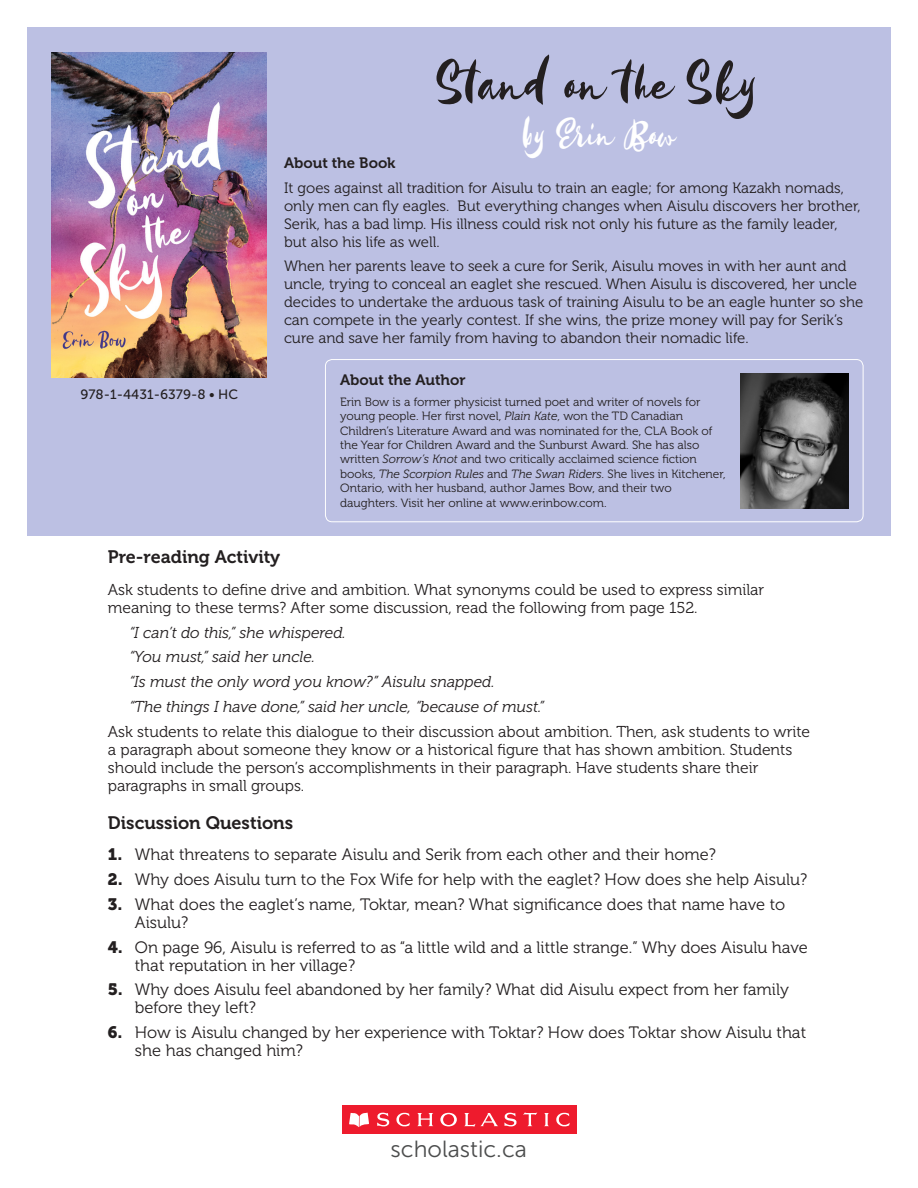
<style>
.page{position:relative;width:918px;height:1188px;background:#fff}
.page>*{position:absolute;margin:0;border:0;box-sizing:border-box;transform-origin:0 0}
.t1{font:74.7px "Kayto Standard";color:#231f20}
.t2{font:49.8px "Kayto Standard";color:#fff}
.t3{font:23.25px "Museo Sans 300";color:#4c4d4d}
.t4{font:18px "Museo 700";color:#231f20}
.t5{font:16.5px/18px "Museo 300";color:#231f20}
.t6{font:15.75px/18px "Museo 300";color:#231f20}
.t7{font:italic 15.75px "Museo 300";color:#231f20}
.t8{font:15px/18px "Museo 300";color:#231f20}
.t9{font:15px "Museo 700";color:#231f20}
.t10{font:13.5px "Museo Sans 500";color:#231f20}
.t11{font:12px/14.4px "Museo 300";color:#231f20}
.s1{font-style:italic}
.s2{font-family:"Museo 900"}
</style>
<div class="page">
<div style="left:27px;top:27px;width:864px;height:509px;background:#bcc0e3"></div>
<img style="left:52px;top:53px;width:215px;height:325px">
<img style="left:741px;top:374px;width:107px;height:134px">
<div style="left:325px;top:359px;width:538px;height:163px;border:1px solid #fff;border-radius:7px"></div>
<div style="left:342px;top:1105px;width:234px;height:29px;background:#ee1b2d"></div>
<svg style="left:349px;top:1113px;width:20px;height:14px"></svg>
<svg style="left:377px;top:1113px;width:12px;height:14px"></svg>
<svg style="left:396px;top:1113px;width:14px;height:14px"></svg>
<svg style="left:417px;top:1113px;width:16px;height:13px"></svg>
<svg style="left:504px;top:1113px;width:13px;height:14px"></svg>
<svg style="left:523px;top:1112px;width:14px;height:14px"></svg>
<svg style="left:544px;top:1113px;width:5px;height:13px"></svg>
<svg style="left:556px;top:1113px;width:14px;height:14px"></svg>
<svg style="left:440px;top:1113px;width:17px;height:13px"></svg>
<svg style="left:464px;top:1113px;width:34px;height:14px"></svg>
<p class="t10" style="left:80px;top:387px;width:159px">978-1-4431-6379-8 • HC</p>
<p class="t1" style="left:439px;top:46px;width:323px">Stand on the Sky</p>
<p class="t2" style="left:523px;top:110px;width:155px">by Erin Bow</p>
<p class="t9" style="left:284px;top:154px;width:113px">About the Book</p>
<p class="t8" style="left:284px;top:179px;width:578px">It goes against all tradition for Aisulu to train an eagle; for among Kazakh nomads, only men can fly eagles. But everything changes when Aisulu discovers her brother, Serik, has a bad limp. His illness could risk not only his future as the family leader, but also his life as well.</p>
<p class="t8" style="left:284px;top:258px;width:581px">When her parents leave to seek a cure for Serik, Aisulu moves in with her aunt and uncle, trying to conceal an eaglet she rescued. When Aisulu is discovered, her uncle decides to undertake the arduous task of training Aisulu to be an eagle hunter so she can compete in the yearly contest. If she wins, the prize money will pay for Serik’s cure and save her family from having to abandon their nomadic life.</p>
<p class="t9" style="left:340px;top:371px;width:127px">About the Author</p>
<p class="t11" style="left:340px;top:395px;width:387px">Erin Bow is a former physicist turned poet and writer of novels for young people. Her first novel, <span class="s1">Plain Kate</span>, won the TD Canadian Children’s Literature Award and was nominated for the, CLA Book of the Year for Children Award and the Sunburst Award. She has also written <span class="s1">Sorrow’s Knot</span> and two critically acclaimed science fiction books, <span class="s1">The Scorpion Rules</span> and <span class="s1">The Swan Riders</span>. She lives in Kitchener, Ontario, with her husband, author James Bow, and their two daughters. Visit her online at www.erinbow.com.</p>
<p class="t4" style="left:108px;top:547px;width:174px">Pre-reading Activity</p>
<p class="t6" style="left:108px;top:581px;width:658px">Ask students to define drive and ambition. What synonyms could be used to express similar meaning to these terms? After some discussion, read the following from page 152.</p>
<p class="t7" style="left:129px;top:624px;width:218px">“I can’t do this,” she whispered.</p>
<p class="t7" style="left:129px;top:648px;width:187px">“You must,” said her uncle.</p>
<p class="t7" style="left:129px;top:673px;width:367px">“Is must the only word you know?” Aisulu snapped.</p>
<p class="t7" style="left:129px;top:698px;width:416px">“The things I have done,” said her uncle, “because of must.”</p>
<p class="t6" style="left:108px;top:722px;width:704px">Ask students to relate this dialogue to their discussion about ambition. Then, ask students to write a paragraph about someone they know or a historical figure that has shown ambition. Students should include the person’s accomplishments in their paragraph. Have students share their paragraphs in small groups.</p>
<p class="t4" style="left:108px;top:813px;width:187px">Discussion Questions</p>
<p class="t5" style="left:108px;top:846px;width:610px"><span class="s2">1.</span> What threatens to separate Aisulu and Serik from each other and their home?</p>
<p class="t5" style="left:108px;top:871px;width:701px"><span class="s2">2.</span> Why does Aisulu turn to the Fox Wife for help with the eaglet? How does she help Aisulu?</p>
<p class="t5" style="left:135px;top:895px;width:652px;text-indent:-27px"><span class="s2">3.</span> What does the eaglet’s name, Toktar, mean? What significance does that name have to<br>Aisulu?</p>
<p class="t5" style="left:135px;top:938px;width:674px;text-indent:-27px"><span class="s2">4.</span> On page 96, Aisulu is referred to as “a little wild and a little strange.” Why does Aisulu have that reputation in her village?</p>
<p class="t5" style="left:135px;top:981px;width:656px;text-indent:-27px"><span class="s2">5.</span> Why does Aisulu feel abandoned by her family? What did Aisulu expect from her family before they left?</p>
<p class="t5" style="left:135px;top:1024px;width:673px;text-indent:-27px"><span class="s2">6.</span> How is Aisulu changed by her experience with Toktar? How does Toktar show Aisulu that she has changed him?</p>
<p class="t3" style="left:391px;top:1136px;width:138px">scholastic.ca</p>
</div>
